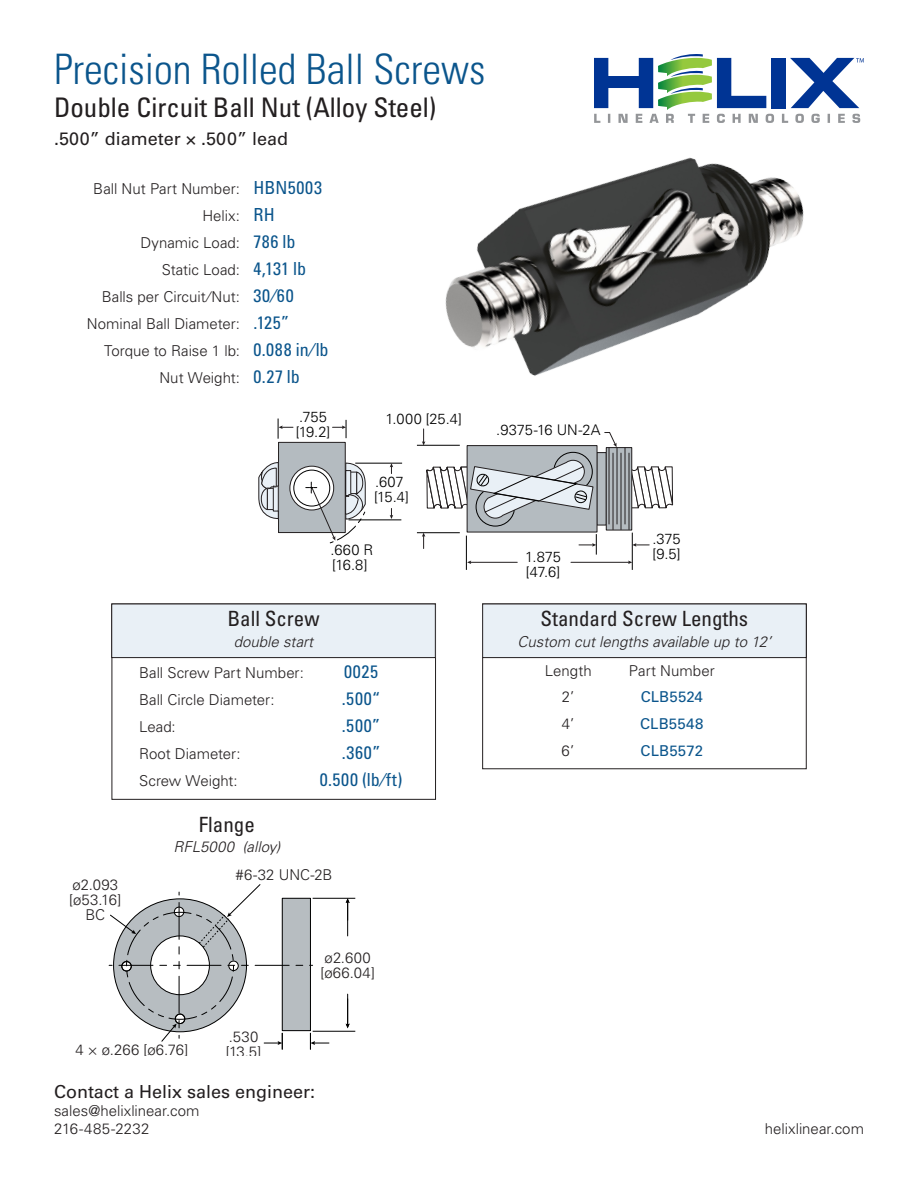
<style>
.page{position:relative;width:918px;height:1188px;background:#fff}
.page>*{position:absolute;margin:0;border:0;box-sizing:border-box;transform-origin:0 0}
.LEVEL_ONE__index{font:300 condensed 42px "Univers LT Pro";color:#0b558c}
.LEVEL_TWO__index{font:condensed 27px "Univers LT Pro";color:#231f20}
.TABLE__HEADER1{font:condensed 21px "Univers LT Pro";color:#231f20}
.LEVEL_THREE{font:18px "Univers LT Pro 55 Roman";color:#231f20}
.BALL_SCREW__table{font:condensed 18px "Univers LT Pro";letter-spacing:.04em;color:#0b558c}
.LIST_DATA{font:300 15px/18px "Univers LT Pro 45";color:#231f20}
.BALL_SCREW__table-2{font:300 15px "Univers LT Pro 45";color:#231f20}
.LEVEL_FOUR{font:italic 300 15px "Univers LT Pro 45";color:#231f20}
.STANDARD_LENGTHS{font:300 15px "Univers LT Pro 45";color:#231f20}
.STANDARD_LENGTHS-2{font:15px "Univers LT Pro 55 Roman";letter-spacing:.01em;color:#0b558c}
.t1{font:300 14.85px/14.9px "Univers LT Pro 45";letter-spacing:.01em;color:#231f20}
.t2{font:300 14.7px/15.1px "Univers LT Pro 45";letter-spacing:-.01em;color:#000}
.s1{font-family:"Univers LT Pro";font-weight:400;font-stretch:condensed;font-size:18px;color:#0b558c}
</style>
<div class="page">
<div style="left:482px;top:604px;width:324px;height:165px;border:1px solid #231f20"></div>
<svg style="left:632px;top:462px;width:41px;height:51px"></svg>
<div style="left:597px;top:453px;width:9px;height:72px;background:#b4bbc0"></div>
<div style="left:597px;top:452px;width:10px;height:73px;border:1px solid #231f20"></div>
<svg style="left:608px;top:449px;width:22px;height:79px"></svg>
<div style="left:606px;top:447px;width:26px;height:83px;border:1px solid #231f20"></div>
<div style="left:467px;top:446px;width:130px;height:86px;background:#b4bbc0"></div>
<div style="left:467px;top:445px;width:130px;height:87px;border:1px solid #231f20"></div>
<hr style="left:609px;top:448px;width:1px;height:76px;background:#231f20">
<hr style="left:613px;top:453px;width:1px;height:77px;background:#231f20">
<hr style="left:617px;top:448px;width:1px;height:76px;background:#231f20">
<hr style="left:621px;top:453px;width:1px;height:77px;background:#231f20">
<hr style="left:625px;top:448px;width:1px;height:76px;background:#231f20">
<hr style="left:629px;top:453px;width:1px;height:77px;background:#231f20">
<div style="left:476px;top:487px;width:39px;height:39px;border:1px solid #000;border-radius:50%"></div>
<div style="left:554px;top:452px;width:39px;height:39px;border:1px solid #000;border-radius:50%"></div>
<svg style="left:426px;top:460px;width:168px;height:59px"></svg>
<hr style="left:417px;top:445px;width:43px;height:1px;background:#000">
<hr style="left:632px;top:533px;width:1px;height:37px;background:#000">
<hr style="left:466px;top:536px;width:1px;height:34px;background:#000">
<hr style="left:355px;top:463px;width:47px;height:1px;background:#000">
<hr style="left:349px;top:520px;width:52px;height:1px;background:#000">
<hr style="left:417px;top:532px;width:43px;height:1px;background:#000">
<svg style="left:604px;top:432px;width:13px;height:15px"></svg>
<svg style="left:632px;top:543px;width:17px;height:4px"></svg>
<svg style="left:579px;top:534px;width:18px;height:21px"></svg>
<hr style="left:470px;top:562px;width:47px;height:1px;background:#231f20">
<hr style="left:571px;top:562px;width:58px;height:1px;background:#231f20">
<svg style="left:628px;top:561px;width:4px;height:3px"></svg>
<svg style="left:390px;top:508px;width:3px;height:11px"></svg>
<svg style="left:390px;top:463px;width:3px;height:11px"></svg>
<svg style="left:422px;top:431px;width:3px;height:14px"></svg>
<svg style="left:422px;top:533px;width:3px;height:16px"></svg>
<svg style="left:258px;top:419px;width:108px;height:124px"></svg>
<div style="left:112px;top:604px;width:323px;height:54px;background:#e9f0f6"></div>
<div style="left:112px;top:604px;width:324px;height:54px;border:1px solid #231f20"></div>
<div style="left:483px;top:604px;width:323px;height:54px;background:#e9f0f6"></div>
<div style="left:482px;top:604px;width:324px;height:54px;border:1px solid #231f20"></div>
<hr style="left:347px;top:901px;width:1px;height:35px;background:#000">
<svg style="left:346px;top:899px;width:4px;height:21px"></svg>
<hr style="left:347px;top:994px;width:1px;height:31px;background:#000">
<svg style="left:346px;top:999px;width:4px;height:29px"></svg>
<hr style="left:313px;top:1031px;width:42px;height:1px;background:#000">
<hr style="left:313px;top:898px;width:42px;height:1px;background:#000">
<svg style="left:109px;top:884px;width:220px;height:166px"></svg>
<img style="left:423px;top:54px;width:441px;height:377px">
<p class="LEVEL_ONE__index" style="left:54px;top:41px;width:433px">Precision Rolled Ball Screws</p>
<p class="LEVEL_TWO__index" style="left:54px;top:90px;width:384px">Double Circuit Ball Nut (Alloy Steel)</p>
<p class="LEVEL_THREE" style="left:54px;top:126px;width:236px">.500” diameter × .500” lead</p>
<p class="LIST_DATA" style="left:93px;top:180px;width:230px">Ball Nut Part Number: <span class="s1">HBN5003</span></p>
<p class="LIST_DATA" style="left:202px;top:207px;width:74px">Helix: <span class="s1">RH</span></p>
<p class="LIST_DATA" style="left:140px;top:234px;width:157px">Dynamic Load: <span class="s1">786 lb</span></p>
<p class="LIST_DATA" style="left:162px;top:261px;width:146px">Static Load: <span class="s1">4,131 lb</span></p>
<p class="LIST_DATA" style="left:102px;top:288px;width:193px">Balls per Circuit/Nut: <span class="s1">30/60</span></p>
<p class="LIST_DATA" style="left:87px;top:315px;width:204px">Nominal Ball Diameter: <span class="s1">.125”</span></p>
<p class="LIST_DATA" style="left:104px;top:342px;width:226px">Torque to Raise 1 lb: <span class="s1">0.088 in/ lb</span></p>
<p class="LIST_DATA" style="left:159px;top:369px;width:142px">Nut Weight: <span class="s1">0.27 lb</span></p>
<p class="t2" style="left:296px;top:409px;width:36px">.755 [19.2]</p>
<p class="t2" style="left:385px;top:410px;width:78px">1.000 [25.4]</p>
<p class="t2" style="left:496px;top:422px;width:106px">.9375-16 UN-2A</p>
<p class="t1" style="left:69px;top:877px;width:53px;text-align:center">ø2.093 [ø53.16]<br>BC</p>
<p class="t2" style="left:374px;top:474px;width:36px">.607 [15.4]</p>
<p class="t2" style="left:330px;top:541px;width:44px">.660 R [16.8]</p>
<p class="TABLE__HEADER1" style="left:227px;top:605px;width:94px">Ball Screw</p>
<p class="LEVEL_FOUR" style="left:234px;top:632px;width:81px">double start</p>
<p class="BALL_SCREW__table-2" style="left:139px;top:663px;width:166px">Ball Screw Part Number:</p>
<p class="BALL_SCREW__table" style="left:344px;top:660px;width:36px">0025</p>
<p class="BALL_SCREW__table-2" style="left:139px;top:690px;width:137px">Ball Circle Diameter:</p>
<p class="BALL_SCREW__table" style="left:342px;top:687px;width:40px">.500“</p>
<p class="BALL_SCREW__table-2" style="left:139px;top:717px;width:38px">Lead:</p>
<p class="BALL_SCREW__table" style="left:342px;top:714px;width:40px">.500”</p>
<p class="BALL_SCREW__table-2" style="left:139px;top:744px;width:103px">Root Diameter:</p>
<p class="BALL_SCREW__table" style="left:342px;top:741px;width:40px">.360”</p>
<p class="BALL_SCREW__table-2" style="left:139px;top:771px;width:100px">Screw Weight:</p>
<p class="BALL_SCREW__table" style="left:320px;top:768px;width:84px">0.500 (lb/ft)</p>
<p class="TABLE__HEADER1" style="left:199px;top:811px;width:57px">Flange</p>
<p class="LEVEL_FOUR" style="left:173px;top:838px;width:109px">RFL5000 (alloy)</p>
<p class="t1" style="left:235px;top:867px;width:99px">#6-32 UNC-2B</p>
<p class="t1" style="left:320px;top:950px;width:56px">ø2.600 [ø66.04]</p>
<p class="t2" style="left:525px;top:549px;width:37px">1.875 [47.6]</p>
<p class="t2" style="left:652px;top:531px;width:30px">.375 [9.5]</p>
<p class="TABLE__HEADER1" style="left:541px;top:605px;width:209px">Standard Screw Lengths</p>
<p class="LEVEL_FOUR" style="left:518px;top:632px;width:255px">Custom cut lengths available up to 12’</p>
<p class="STANDARD_LENGTHS" style="left:545px;top:661px;width:48px">Length</p>
<p class="STANDARD_LENGTHS" style="left:629px;top:661px;width:87px">Part Number</p>
<p class="STANDARD_LENGTHS" style="left:562px;top:687px;width:14px">2’</p>
<p class="STANDARD_LENGTHS-2" style="left:641px;top:687px;width:64px">CLB5524</p>
<p class="STANDARD_LENGTHS" style="left:562px;top:714px;width:14px">4’</p>
<p class="STANDARD_LENGTHS-2" style="left:640px;top:713px;width:65px">CLB5548</p>
<p class="STANDARD_LENGTHS" style="left:562px;top:741px;width:14px">6’</p>
<p class="STANDARD_LENGTHS-2" style="left:641px;top:740px;width:64px">CLB5572</p>
<p class="t1" style="left:75px;top:1042px;width:114px">4 × ø.266 [ø6.76]</p>
<p class="t1" style="left:226px;top:1029px;width:37px">.530 [13.5]</p>
<p class="LEVEL_THREE" style="left:54px;top:1079px;width:263px">Contact a Helix sales engineer:</p>
<p class="LIST_DATA" style="left:54px;top:1101px;width:147px">sales@helixlinear.com<br>216-485-2232</p>
<p class="LIST_DATA" style="left:765px;top:1119px;width:101px">helixlinear.com</p>
</div>
